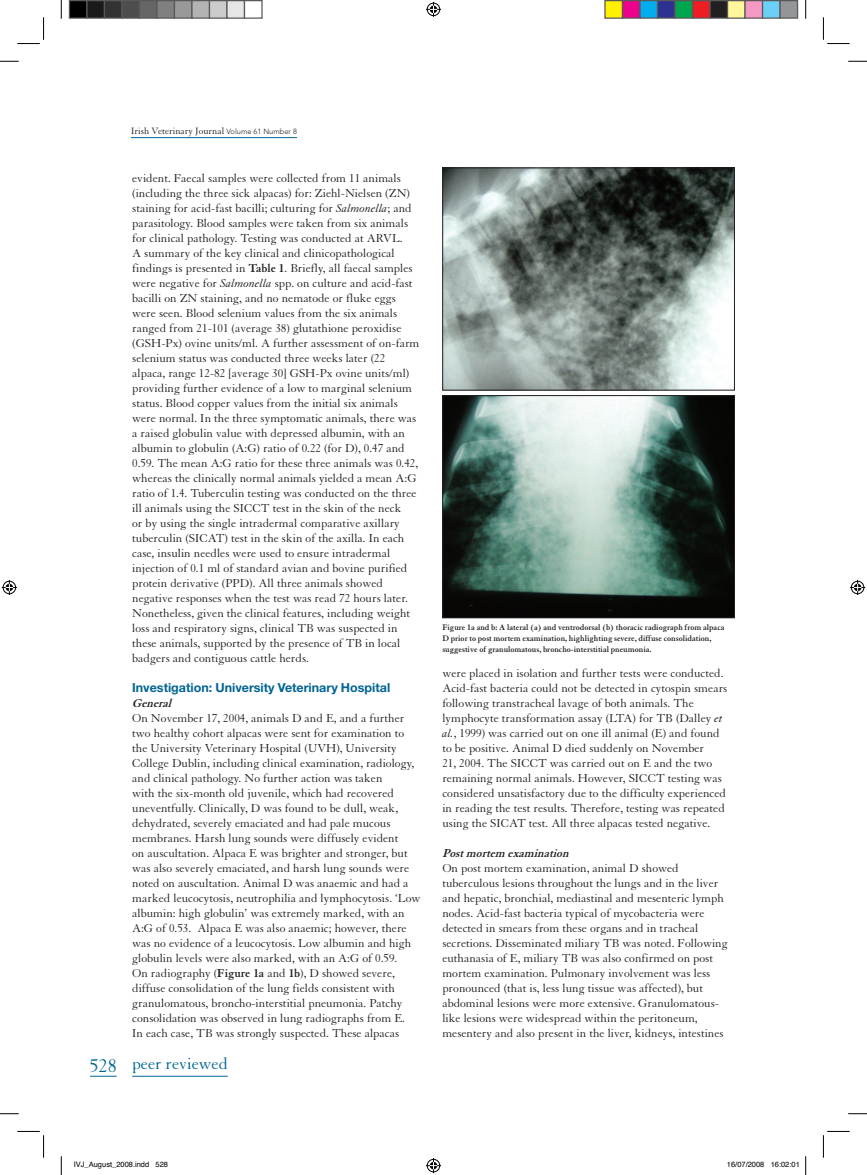
<style>
.page{position:relative;width:867px;height:1175px;background:#fff}
.page>*{position:absolute;margin:0;border:0;box-sizing:border-box;transform-origin:0 0}
.t1{font:17.5px "Granjon";color:#006494}
.t2{font:12.5px/15px "Granjon";color:#231f20}
.t3{font:700 12.5px "Helvetica Neue";color:#006494}
.t4{font:italic 700 12.5px "Granjon";color:#231f20}
.t5{font:10px "Granjon";color:#231f20}
.t6{font:700 8.75px/11.2px "Granjon";color:#231f20}
.t7{font:7.5px "Helvetica";color:#000}
.s1{font-family:"Avenir";font-weight:300;font-size:7.5px}
.s2{font-style:italic}
.s3{font-weight:700}
.s4{font-size:20px}
</style>
<div class="page">
<hr style="left:131px;top:137px;width:166px;height:1px;background:#006494">
<svg style="left:90px;top:1076px;width:27px;height:1px"></svg>
<hr style="left:132px;top:1076px;width:96px;height:1px;background:#006494">
<img style="left:444px;top:170px;width:288px;height:218px">
<div style="left:442px;top:168px;width:292px;height:222px;border:1px solid #231f20"></div>
<img style="left:444px;top:397px;width:288px;height:219px">
<div style="left:442px;top:395px;width:292px;height:223px;border:1px solid #231f20"></div>
<svg style="left:0;top:60px;width:19px;height:2px"></svg>
<svg style="left:848px;top:60px;width:19px;height:2px"></svg>
<svg style="left:0;top:1113px;width:19px;height:1px"></svg>
<svg style="left:848px;top:1113px;width:19px;height:1px"></svg>
<svg style="left:60px;top:0;width:2px;height:19px"></svg>
<svg style="left:60px;top:1156px;width:2px;height:19px"></svg>
<svg style="left:805px;top:0;width:1px;height:19px"></svg>
<svg style="left:805px;top:1156px;width:1px;height:19px"></svg>
<svg style="left:17px;top:17px;width:27px;height:27px"></svg>
<svg style="left:17px;top:1131px;width:27px;height:27px"></svg>
<svg style="left:823px;top:17px;width:26px;height:27px"></svg>
<svg style="left:823px;top:1131px;width:26px;height:27px"></svg>
<svg style="left:426px;top:2px;width:15px;height:15px"></svg>
<svg style="left:426px;top:1158px;width:15px;height:15px"></svg>
<svg style="left:2px;top:580px;width:15px;height:15px"></svg>
<svg style="left:850px;top:580px;width:15px;height:15px"></svg>
<div style="left:69px;top:1px;width:18px;height:17px;background:#000"></div>
<div style="left:69px;top:0;width:19px;height:19px;border:1px solid #595959"></div>
<div style="left:87px;top:1px;width:17px;height:17px;background:#1a1a1a"></div>
<div style="left:86px;top:0;width:19px;height:19px;border:1px solid #595959"></div>
<div style="left:104px;top:1px;width:18px;height:17px;background:#333"></div>
<div style="left:104px;top:0;width:19px;height:19px;border:1px solid #595959"></div>
<div style="left:122px;top:1px;width:17px;height:17px;background:#4d4d4d"></div>
<div style="left:121px;top:0;width:19px;height:19px;border:1px solid #595959"></div>
<div style="left:139px;top:1px;width:18px;height:17px;background:#666"></div>
<div style="left:139px;top:0;width:19px;height:19px;border:1px solid #595959"></div>
<div style="left:157px;top:1px;width:17px;height:17px;background:#808080"></div>
<div style="left:156px;top:0;width:19px;height:19px;border:1px solid #595959"></div>
<div style="left:174px;top:1px;width:18px;height:17px;background:#999"></div>
<div style="left:174px;top:0;width:19px;height:19px;border:1px solid #595959"></div>
<div style="left:192px;top:1px;width:17px;height:17px;background:#b3b3b3"></div>
<div style="left:191px;top:0;width:19px;height:19px;border:1px solid #595959"></div>
<div style="left:209px;top:1px;width:18px;height:17px;background:#ccc"></div>
<div style="left:209px;top:0;width:19px;height:19px;border:1px solid #595959"></div>
<div style="left:227px;top:1px;width:17px;height:17px;background:#e6e6e6"></div>
<div style="left:226px;top:0;width:19px;height:19px;border:1px solid #595959"></div>
<div style="left:244px;top:0;width:19px;height:19px;border:1px solid #595959"></div>
<div style="left:605px;top:1px;width:17px;height:17px;background:#fff101"></div>
<div style="left:604px;top:0;width:19px;height:19px;border:1px solid #595959"></div>
<div style="left:622px;top:1px;width:18px;height:17px;background:#ed028c"></div>
<div style="left:622px;top:0;width:18px;height:19px;border:1px solid #595959"></div>
<div style="left:640px;top:1px;width:17px;height:17px;background:#00aeef"></div>
<div style="left:639px;top:0;width:19px;height:19px;border:1px solid #595959"></div>
<div style="left:657px;top:1px;width:18px;height:17px;background:#2e3092"></div>
<div style="left:657px;top:0;width:18px;height:19px;border:1px solid #595959"></div>
<div style="left:675px;top:1px;width:17px;height:17px;background:#00a54f"></div>
<div style="left:674px;top:0;width:19px;height:19px;border:1px solid #595959"></div>
<div style="left:692px;top:1px;width:18px;height:17px;background:#ee1d23"></div>
<div style="left:692px;top:0;width:18px;height:19px;border:1px solid #595959"></div>
<div style="left:710px;top:1px;width:17px;height:17px;background:#231f20"></div>
<div style="left:709px;top:0;width:19px;height:19px;border:1px solid #595959"></div>
<div style="left:727px;top:1px;width:18px;height:17px;background:#fff79a"></div>
<div style="left:727px;top:0;width:18px;height:19px;border:1px solid #595959"></div>
<div style="left:745px;top:1px;width:17px;height:17px;background:#f499c2"></div>
<div style="left:744px;top:0;width:19px;height:19px;border:1px solid #595959"></div>
<div style="left:762px;top:1px;width:18px;height:17px;background:#6bcff6"></div>
<div style="left:762px;top:0;width:18px;height:19px;border:1px solid #595959"></div>
<div style="left:780px;top:1px;width:17px;height:17px;background:#939598"></div>
<div style="left:779px;top:0;width:19px;height:19px;border:1px solid #595959"></div>
<p class="t5" style="left:131px;top:125px;width:167px">Irish Veterinary Journal <span class="s1">Volume 61 Number 8</span></p>
<p class="t2" style="left:132px;top:171px;width:289px">evident. Faecal samples were collected from 11 animals (including the three sick alpacas) for: Ziehl-Nielsen (ZN) staining for acid-fast bacilli; culturing for <span class="s2">Salmonella</span>; and parasitology. Blood samples were taken from six animals for clinical pathology. Testing was conducted at ARVL.<br>A summary of the key clinical and clinicopathological findings is presented in <span class="s3">Table 1</span>. Briefly, all faecal samples were negative for <span class="s2">Salmonella</span> spp. on culture and acid-fast bacilli on ZN staining, and no nematode or fluke eggs were seen. Blood selenium values from the six animals ranged from 21-101 (average 38) glutathione peroxidise (GSH-Px) ovine units/ml. A further assessment of on-farm selenium status was conducted three weeks later (22 alpaca, range 12-82 [average 30] GSH-Px ovine units/ml) providing further evidence of a low to marginal selenium status. Blood copper values from the initial six animals were normal. In the three symptomatic animals, there was a raised globulin value with depressed albumin, with an albumin to globulin (A:G) ratio of 0.22 (for D), 0.47 and 0.59. The mean A:G ratio for these three animals was 0.42, whereas the clinically normal animals yielded a mean A:G ratio of 1.4. Tuberculin testing was conducted on the three ill animals using the SICCT test in the skin of the neck<br>or by using the single intradermal comparative axillary tuberculin (SICAT) test in the skin of the axilla. In each case, insulin needles were used to ensure intradermal injection of 0.1 ml of standard avian and bovine purified protein derivative (PPD). All three animals showed negative responses when the test was read 72 hours later.<br>Nonetheless, given the clinical features, including weight loss and respiratory signs, clinical TB was suspected in these animals, supported by the presence of TB in local badgers and contiguous cattle herds.</p>
<p class="t3" style="left:132px;top:680px;width:259px">Investigation: University Veterinary Hospital</p>
<p class="t4" style="left:132px;top:696px;width:44px">General</p>
<p class="t2" style="left:132px;top:711px;width:290px">On November 17, 2004, animals D and E, and a further two healthy cohort alpacas were sent for examination to the University Veterinary Hospital (UVH), University College Dublin, including clinical examination, radiology, and clinical pathology. No further action was taken<br>with the six-month old juvenile, which had recovered uneventfully. Clinically, D was found to be dull, weak, dehydrated, severely emaciated and had pale mucous membranes. Harsh lung sounds were diffusely evident<br>on auscultation. Alpaca E was brighter and stronger, but was also severely emaciated, and harsh lung sounds were noted on auscultation. Animal D was anaemic and had a marked leucocytosis, neutrophilia and lymphocytosis. ‘Low albumin: high globulin’ was extremely marked, with an A:G of 0.53. Alpaca E was also anaemic; however, there was no evidence of a leucocytosis. Low albumin and high globulin levels were also marked, with an A:G of 0.59.<br>On radiography (<span class="s3">Figure 1a</span> and <span class="s3">1b</span>), D showed severe, diffuse consolidation of the lung fields consistent with granulomatous, broncho-interstitial pneumonia. Patchy consolidation was observed in lung radiographs from E.<br>In each case, TB was strongly suspected. These alpacas</p>
<h1 class="t1" style="left:90px;top:1054px;width:139px"><span class="s4">528</span> peer reviewed</h1>
<p class="t6" style="left:442px;top:621px;width:284px">Figure 1a and b: A lateral (a) and ventrodorsal (b) thoracic radiograph from alpaca<br>D prior to post mortem examination, highlighting severe, diffuse consolidation, suggestive of granulomatous, broncho-interstitial pneumonia.</p>
<p class="t2" style="left:442px;top:666px;width:286px">were placed in isolation and further tests were conducted.<br>Acid-fast bacteria could not be detected in cytospin smears following transtracheal lavage of both animals. The lymphocyte transformation assay (LTA) for TB (Dalley <span class="s2">et al.</span>, 1999) was carried out on one ill animal (E) and found to be positive. Animal D died suddenly on November<br>21, 2004. The SICCT was carried out on E and the two remaining normal animals. However, SICCT testing was considered unsatisfactory due to the difficulty experienced in reading the test results. Therefore, testing was repeated using the SICAT test. All three alpacas tested negative.</p>
<p class="t4" style="left:442px;top:846px;width:131px">Postmortem examination</p>
<p class="t2" style="left:442px;top:861px;width:287px">On post mortem examination, animal D showed tuberculous lesions throughout the lungs and in the liver and hepatic, bronchial, mediastinal and mesenteric lymph nodes. Acid-fast bacteria typical of mycobacteria were detected in smears from these organs and in tracheal secretions. Disseminated miliary TB was noted. Following euthanasia of E, miliary TB was also confirmed on post mortem examination. Pulmonary involvement was less pronounced (that is, less lung tissue was affected), but abdominal lesions were more extensive. Granulomatous&shy;like lesions were widespread within the peritoneum, mesentery and also present in the liver, kidneys, intestines</p>
<p class="t7" style="left:74px;top:1159px;width:96px">IVJ_August_2008.indd 528</p>
<p class="t7" style="left:727px;top:1159px;width:74px">16/07/2008 16:02:01</p>
</div>
